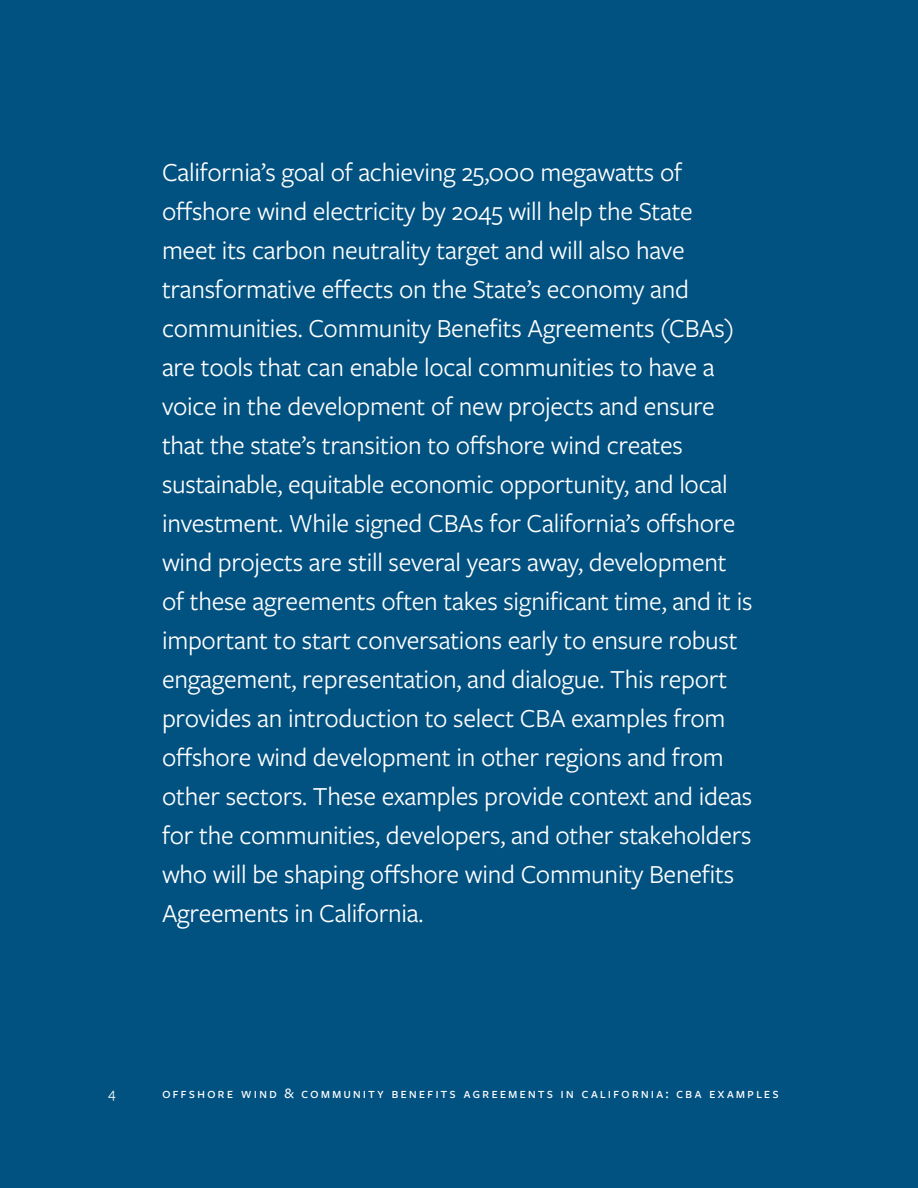
<style>
.page{position:relative;width:918px;height:1188px;background:#015181}
.page>*{position:absolute;margin:0;border:0;box-sizing:border-box;transform-origin:0 0}
.Section_Start_Body_Large{font:27px/39px "Freight Sans Pro";letter-spacing:-.01em;color:#fff}
.t1{font:500 15px "Freight Sans Pro";letter-spacing:.125em;color:#fff}
.t2{font:15px "Freight Sans Pro";color:#fff}
</style>
<div class="page">
<p class="Section_Start_Body_Large" style="left:162px;top:151px;width:592px">California’s goal of achieving 25,000 megawatts of offshore wind electricity by 2045 will help the State meet its carbon neutrality target and will also have transformative effects on the State’s economy and communities. Community Benefits Agreements (CBAs) are tools that can enable local communities to have a voice in the development of new projects and ensure that the state’s transition to offshore wind creates sustainable, equitable economic opportunity, and local investment. While signed CBAs for California’s offshore wind projects are still several years away, development of these agreements often takes significant time, and it is important to start conversations early to ensure robust engagement, representation, and dialogue. This report provides an introduction to select CBA examples from offshore wind development in other regions and from other sectors. These examples provide context and ideas for the communities, developers, and other stakeholders who will be shaping offshore wind Community Benefits Agreements in California.</p>
<p class="t2" style="left:108px;top:1083px;width:9px">4</p>
<p class="t1" style="left:162px;top:1083px;width:618px">Offshor e Wind &amp; Community B enefits Agr eements in California: CBA E xamples</p>
</div>
